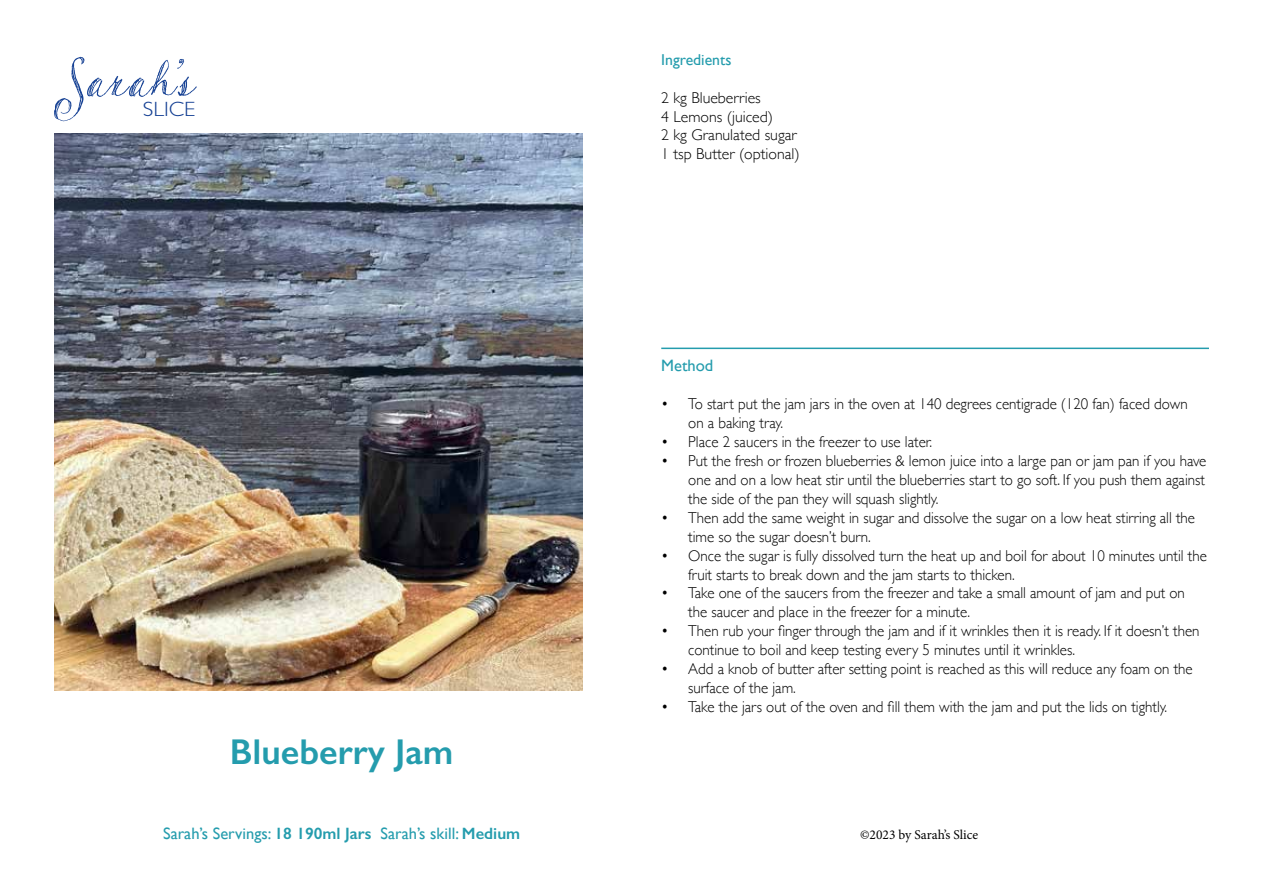
<style>
.page{position:relative;width:1263px;height:893px;background:#fff}
.page>*{position:absolute;margin:0;border:0;box-sizing:border-box;transform-origin:0 0}
.t1{font:600 36px "Gill Sans";color:#249cad}
.t2{font:300 20.7px "Gill Sans";color:#164194;scale:1.09 1}
.t3{font:16.5px "Gill Sans";color:#249cad}
.t4{font:300 15.75px/18.9px "Gill Sans";color:#000;scale:.95 1}
.t5{font:300 15.75px/18.9px "Gill Sans";color:#000}
.t6{font:15.75px "Gill Sans";color:#249cad}
.t7{font:13.5px "Minion Pro";color:#000}
.s1{font-weight:600}
</style>
<div class="page">
<img style="left:54px;top:134px;width:529px;height:556px">
<svg style="left:54px;top:57px;width:143px;height:64px"></svg>
<hr style="left:661px;top:348px;width:548px;height:1px;background:#249cad">
<h2 class="t2" style="left:143px;top:93px;width:50px">SLICE</h2>
<h1 class="t1" style="left:230px;top:730px;width:225px">Blueberry Jam</h1>
<p class="t3" style="left:163px;top:824px;width:359px">Sarah’s Servings: <span class="s1">18 190ml Jars</span> Sarah’s skill: <span class="s1">Medium</span></p>
<p class="t6" style="left:661px;top:50px;width:72px">Ingredients</p>
<p class="t5" style="left:661px;top:87px;width:140px">2 kg Blueberries<br>4 Lemons (juiced)<br>2 kg Granulated sugar<br>1 tsp Butter (optional)</p>
<p class="t3" style="left:661px;top:355px;width:54px">Method</p>
<p class="t4" style="left:688px;top:394px;width:527px;text-indent:-27px">• To start put the jam jars in the oven at 140 degrees centigrade (120 fan) faced down on a baking tray.</p>
<p class="t4" style="left:661px;top:432px;width:287px">• Place 2 saucers in the freezer to use later.</p>
<p class="t4" style="left:688px;top:451px;width:547px;text-align:justify;text-indent:-27px">• Put the fresh or frozen blueberries &amp; lemon juice into a large pan or jam pan if you have one and on a low heat stir until the blueberries start to go soft. If you push them against the side of the pan they will squash slightly.</p>
<p class="t4" style="left:688px;top:507px;width:535px;text-indent:-27px">• Then add the same weight in sugar and dissolve the sugar on a low heat stirring all the time so the sugar doesn’t burn.</p>
<p class="t4" style="left:688px;top:545px;width:547px;text-indent:-27px">• Once the sugar is fully dissolved turn the heat up and boil for about 10 minutes until the fruit starts to break down and the jam starts to thicken.</p>
<p class="t4" style="left:688px;top:583px;width:524px;text-indent:-27px">• Take one of the saucers from the freezer and take a small amount of jam and put on the saucer and place in the freezer for a minute.</p>
<p class="t4" style="left:688px;top:621px;width:540px;text-indent:-27px">• Then rub your finger through the jam and if it wrinkles then it is ready. If it doesn’t then continue to boil and keep testing every 5 minutes until it wrinkles.</p>
<p class="t4" style="left:688px;top:659px;width:533px;text-indent:-27px">• Add a knob of butter after setting point is reached as this will reduce any foam on the surface of the jam.</p>
<p class="t4" style="left:661px;top:696px;width:534px">• Take the jars out of the oven and fill them with the jam and put the lids on tightly.</p>
<p class="t7" style="left:860px;top:825px;width:120px">©2023 by Sarah’s Slice</p>
</div>
